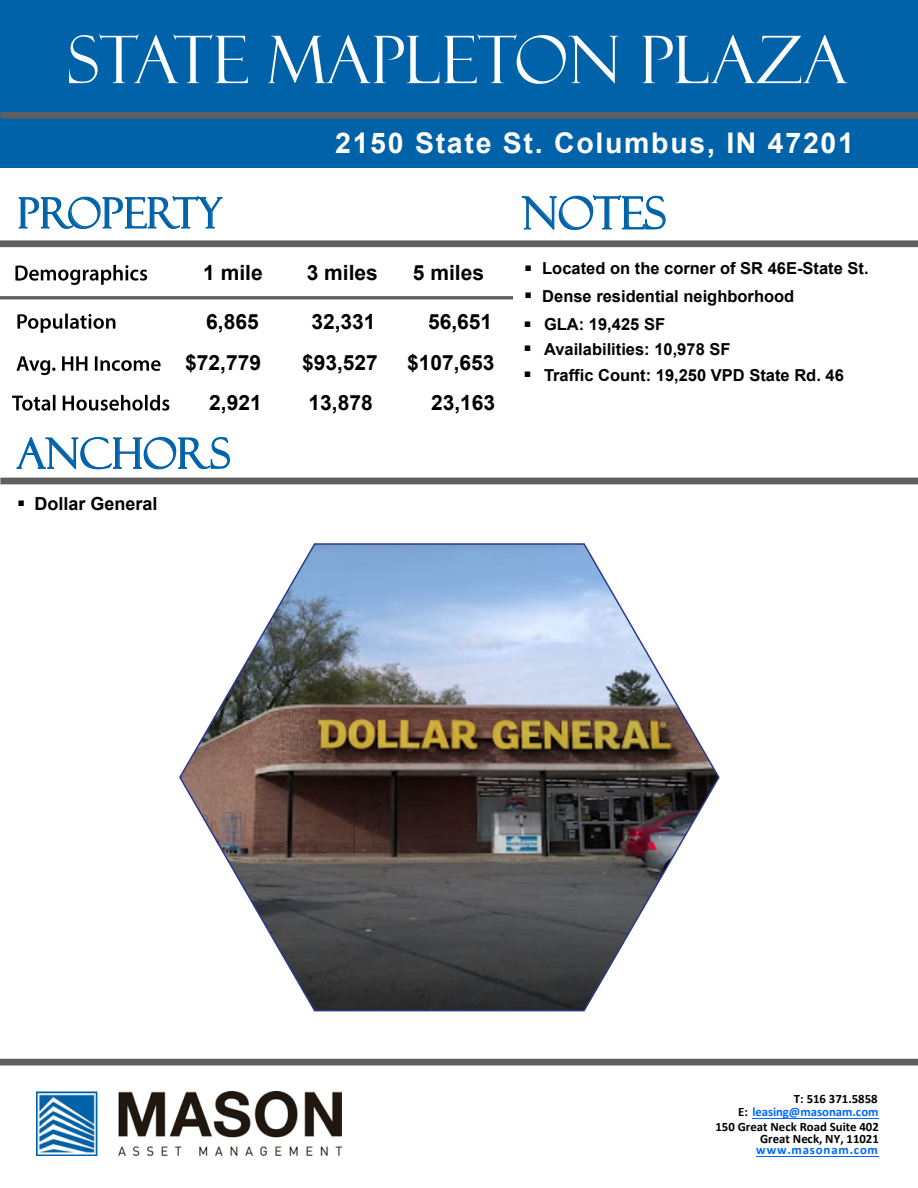
<style>
.page{position:relative;width:918px;height:1188px;background:#fff}
.page>*{position:absolute;margin:0;border:0;box-sizing:border-box;transform-origin:0 0}
.t1{font:65.85px "Felix Titling";color:#fff}
.t2{font:44.55px "Felix Titling";color:#0062a9}
.t3{font:42px "Felix Titling";color:#0062a9}
.t4{font:700 39px "Arial";color:#000}
.t5{font:700 28.5px "Arial";letter-spacing:.06em;color:#fff}
.t6{font:700 21px "Arial";color:#000}
.t7{font:700 18px "Arial";color:#000}
.t8{font:700 16.5px/28.5px "Arial";color:#000}
.t9{font:700 12.75px/12px "Calibri";color:#000;text-align:right}
.t10{font:700 12.75px/12.5px "Calibri";color:#06f;text-align:right}
.t11{font:700 12.75px "Calibri";letter-spacing:.065em;color:#06f}
.s1{color:#000}
</style>
<div class="page">
<div style="left:0;top:0;width:918px;height:168px;background:#0062a9"></div>
<div style="left:0;top:112px;width:918px;height:7px;background:#5f5f5f"></div>
<img style="left:17px;top:313px;width:99px;height:20px">
<img style="left:16px;top:356px;width:145px;height:20px">
<hr style="left:0;top:296px;width:513px;height:3px;background:#5f5f5f">
<div style="left:0;top:240px;width:918px;height:7px;background:#5f5f5f"></div>
<svg style="left:18px;top:196px;width:205px;height:33px"></svg>
<div style="left:0;top:478px;width:918px;height:6px;background:#5f5f5f"></div>
<svg style="left:521px;top:195px;width:145px;height:35px"></svg>
<div style="left:0;top:1059px;width:918px;height:7px;background:#5f5f5f"></div>
<img style="left:36px;top:1092px;width:305px;height:63px">
<hr style="left:752px;top:1118px;width:127px;height:1px;background:#06f">
<hr style="left:756px;top:1156px;width:123px;height:1px;background:#06f">
<img style="left:13px;top:394px;width:157px;height:17px">
<svg style="left:16px;top:437px;width:214px;height:33px"></svg>
<img style="left:15px;top:264px;width:133px;height:21px">
<img style="left:179px;top:543px;width:541px;height:469px">
<h1 class="t1" style="left:68px;top:22px;width:782px">STATE MAPLETON PLAZA</h1>
<h3 class="t5" style="left:335px;top:123px;width:520px">2150 State St. Columbus, IN 47201</h3>
<h3 class="t3" style="left:17px;top:189px;width:206px">PROPERTY</h3>
<h2 class="t2" style="left:522px;top:187px;width:145px">NOTES</h2>
<p class="t6" style="left:203px;top:258px;width:61px">1 mile</p>
<p class="t6" style="left:307px;top:258px;width:73px">3 miles</p>
<p class="t6" style="left:413px;top:258px;width:73px">5 miles</p>
<p class="t6" style="left:206px;top:306px;width:54px">6,865</p>
<p class="t6" style="left:311px;top:306px;width:66px">32,331</p>
<p class="t6" style="left:428px;top:306px;width:66px">56,651</p>
<p class="t6" style="left:185px;top:348px;width:77px">$72,779</p>
<p class="t6" style="left:302px;top:348px;width:77px">$93,527</p>
<p class="t6" style="left:407px;top:348px;width:89px">$107,653</p>
<p class="t6" style="left:209px;top:388px;width:54px">2,921</p>
<p class="t6" style="left:308px;top:388px;width:66px">13,878</p>
<p class="t6" style="left:431px;top:388px;width:66px">23,163</p>
<h3 class="t3" style="left:17px;top:429px;width:215px">ANCHORS</h3>
<p class="t7" style="left:16px;top:491px;width:143px"><sup>.</sup> Dollar General</p>
<h3 class="t4" style="left:523px;top:230px;width:12px">.</h3>
<h3 class="t4" style="left:523px;top:257px;width:12px">.</h3>
<p class="t8" style="left:542px;top:254px;width:328px">Located on the corner of SR 46E-State St.<br>Dense residential neighborhood</p>
<h3 class="t4" style="left:522px;top:286px;width:12px">.</h3>
<p class="t8" style="left:544px;top:311px;width:123px">GLA: 19,425 SF</p>
<h3 class="t4" style="left:522px;top:310px;width:12px">.</h3>
<p class="t8" style="left:544px;top:335px;width:188px">Availabilities: 10,978 SF</p>
<h3 class="t4" style="left:522px;top:336px;width:12px">.</h3>
<p class="t8" style="left:544px;top:361px;width:301px">Traffic Count: 19,250 VPD State Rd. 46</p>
<p class="t10" style="left:738px;top:1093px;width:142px"><span class="s1">T: 516 371.5858<br>E:</span> leasing@masonam.com</p>
<p class="t9" style="left:715px;top:1121px;width:165px">150 Great Neck Road Suite 402<br>Great Neck, NY, 11021</p>
<p class="t11" style="left:756px;top:1141px;width:123px">www.masonam.com</p>
</div>
